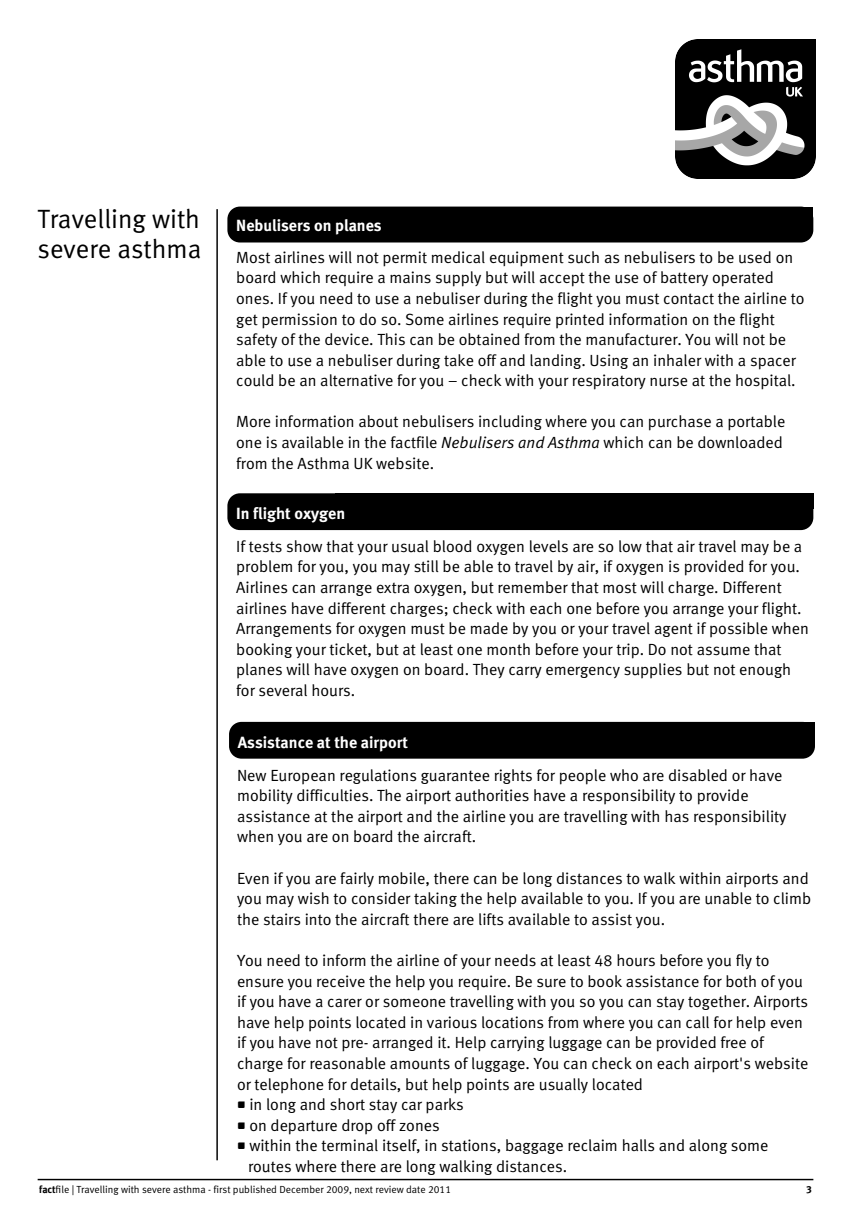
<style>
.page{position:relative;width:853px;height:1222px;background:#fff}
.page>*{position:absolute;margin:0;border:0;box-sizing:border-box;transform-origin:0 0}
.t1{font:26.43px/29.4px "Meta Normal LF";color:#000}
.t2{font:16.1px/20.7px "Meta Normal LF";color:#000}
.t3{font:16.1px "Meta Bold LF";color:#fff}
.t4{font:10.33px "Meta Normal LF";color:#000}
.t5{font:10.33px "Meta Bold LF";color:#000}
.s1{font-style:italic}
.s2{font-family:"Meta Bold LF"}
</style>
<div class="page">
<div style="left:227px;top:206px;width:586px;height:36px;background:#000"></div>
<div style="left:334px;top:207px;width:479px;height:16px;background:#000"></div>
<svg style="left:37px;top:1178px;width:777px;height:3px;background:#828282"></svg>
<img style="left:675px;top:39px;width:140px;height:140px">
<div style="left:227px;top:493px;width:586px;height:37px;background:#000"></div>
<div style="left:334px;top:493px;width:479px;height:15px;background:#000"></div>
<svg style="left:216px;top:209px;width:2px;height:952px;background:#424242"></svg>
<div style="left:229px;top:722px;width:585px;height:36px;background:#000"></div>
<div style="left:336px;top:722px;width:478px;height:15px;background:#000"></div>
<h1 class="t1" style="left:38px;top:207px;width:165px">Travelling with severe asthma</h1>
<p class="t3" style="left:236px;top:219px;width:147px">Nebulisers on planes</p>
<p class="t2" style="left:236px;top:248px;width:569px">Most airlines will not permit medical equipment such as nebulisers to be used on board which require a mains supply but will accept the use of battery operated ones. If you need to use a nebuliser during the flight you must contact the airline to get permission to do so. Some airlines require printed information on the flight safety of the device. This can be obtained from the manufacturer. You will not be able to use a nebuliser during take off and landing. Using an inhaler with a spacer could be an alternative for you – check with your respiratory nurse at the hospital.</p>
<p class="t2" style="left:236px;top:413px;width:550px">More information about nebulisers including where you can purchase a portable one is available in the factfile <span class="s1">Nebulisers and Asthma</span> which can be downloaded from the Asthma UK website.</p>
<p class="t3" style="left:236px;top:507px;width:110px">In flight oxygen</p>
<p class="t2" style="left:236px;top:537px;width:574px">If tests show that your usual blood oxygen levels are so low that air travel may be a problem for you, you may still be able to travel by air, if oxygen is provided for you.<br>Airlines can arrange extra oxygen, but remember that most will charge. Different airlines have different charges; check with each one before you arrange your flight.<br>Arrangements for oxygen must be made by you or your travel agent if possible when booking your ticket, but at least one month before your trip. Do not assume that planes will have oxygen on board. They carry emergency supplies but not enough for several hours.</p>
<p class="t3" style="left:238px;top:735px;width:171px">Assistance at the airport</p>
<p class="t2" style="left:237px;top:766px;width:551px">New European regulations guarantee rights for people who are disabled or have mobility difficulties. The airport authorities have a responsibility to provide assistance at the airport and the airline you are travelling with has responsibility when you are on board the aircraft.</p>
<p class="t2" style="left:237px;top:869px;width:575px">Even if you are fairly mobile, there can be long distances to walk within airports and you may wish to consider taking the help available to you. If you are unable to climb the stairs into the aircraft there are lifts available to assist you.</p>
<p class="t2" style="left:237px;top:951px;width:572px">You need to inform the airline of your needs at least 48 hours before you fly to ensure you receive the help you require. Be sure to book assistance for both of you if you have a carer or someone travelling with you so you can stay together. Airports have help points located in various locations from where you can call for help even if you have not pre- arranged it. Help carrying luggage can be provided free of charge for reasonable amounts of luggage. You can check on each airport's website or telephone for details, but help points are usually located</p>
<p class="t2" style="left:237px;top:1095px;width:228px">• in long and short stay car parks</p>
<p class="t2" style="left:237px;top:1116px;width:204px">• on departure drop off zones</p>
<p class="t2" style="left:248px;top:1136px;width:521px;text-indent:-11px">• within the terminal itself, in stations, baggage reclaim halls and along some routes where there are long walking distances.</p>
<p class="t4" style="left:39px;top:1185px;width:413px"><span class="s2">fact</span>file | Travelling with severe asthma - first published December 2009, next review date 2011</p>
<p class="t5" style="left:805px;top:1185px;width:7px">3</p>
</div>
